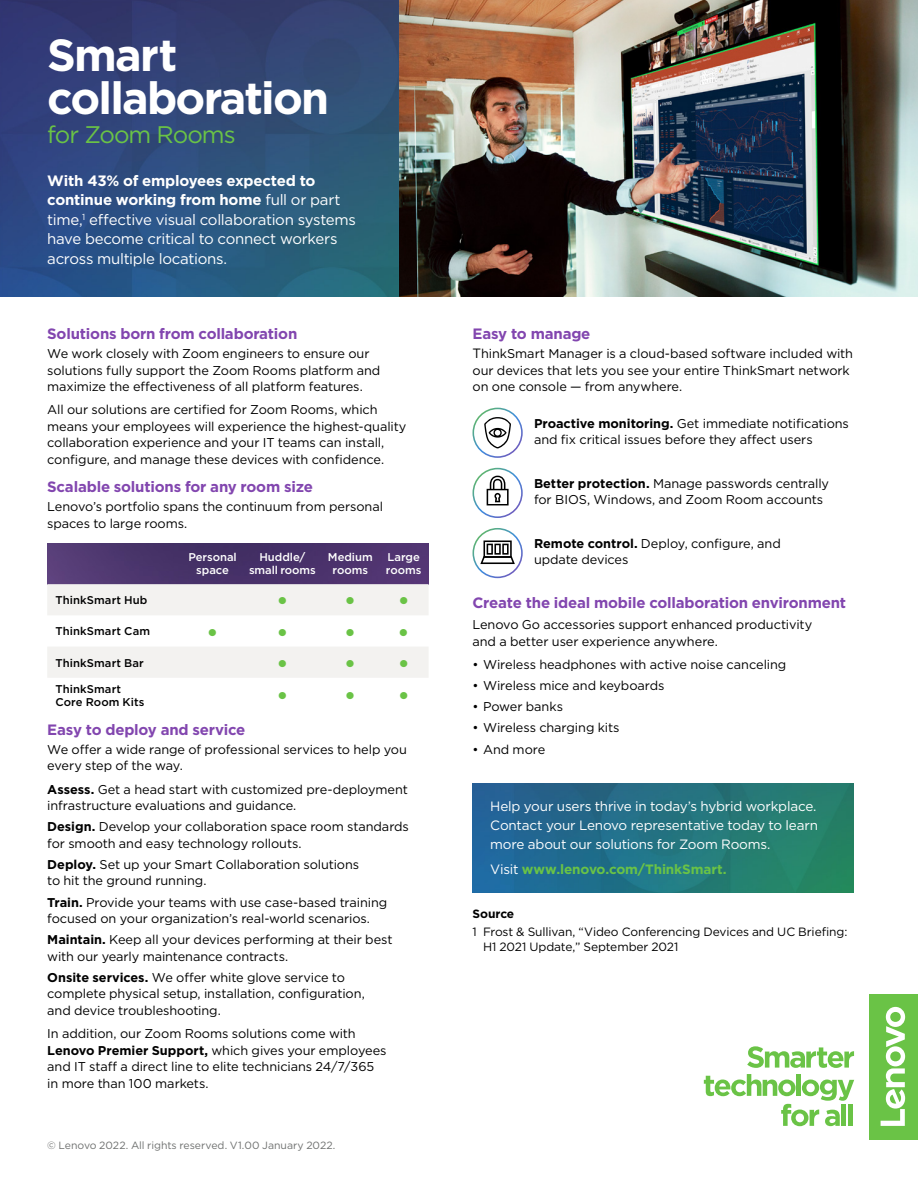
<style>
.page{position:relative;width:918px;height:1188px;background:#fff}
.page>*{position:absolute;margin:0;border:0;box-sizing:border-box;transform-origin:0 0}
.t1{font:700 45px/42.8px "Gotham";letter-spacing:-.04em;color:#fff}
.t2{font:700 24px "Gotham";color:#6ac346}
.t3{font:24px "Gotham";letter-spacing:-.04em;color:#6ac346}
.t4{font:15px/19.5px "Gotham";letter-spacing:-.02em;color:#fff}
.t5{font:700 15px "Gotham";letter-spacing:-.015em;color:#8246af}
.t6{font:13.5px/18.8px "Gotham";letter-spacing:-.015em;color:#fff;text-align:justify}
.t7{font:700 13.5px "Gotham";letter-spacing:-.01em;color:#6ac346}
.t8{font:12.75px/16.5px "Gotham";letter-spacing:-.005em;color:#000}
.t9{font:12px/15px "Gotham";letter-spacing:-.01em;color:#000}
.t10{font:700 12px "Gotham";letter-spacing:-.005em;color:#000}
.t11{font:500 11.25px/12.8px "Gotham";letter-spacing:.01em;color:#000}
.t12{font:500 11.25px/12.8px "Gotham";letter-spacing:-.005em;color:#fff;text-align:center}
.t13{font:10.5px "Gotham";letter-spacing:-.005em;color:#6f7170}
.s1{font-weight:700}
.s2{font-size:13.5px}
.s3{font-weight:400;color:#fff}
</style>
<div class="page">
<img style="left:47px;top:543px;width:382px;height:41px">
<svg style="left:747px;top:1046px;width:107px;height:22px"></svg>
<svg style="left:704px;top:1074px;width:150px;height:52px"></svg>
<hr style="left:842px;top:1104px;width:4px;height:22px;background:#6ac346">
<div style="left:848px;top:1104px;width:5px;height:22px;background:#6ac346"></div>
<div style="left:870px;top:994px;width:48px;height:145px;background:#6ac346"></div>
<svg style="left:881px;top:1007px;width:24px;height:119px"></svg>
<img style="left:472px;top:783px;width:382px;height:109px">
<svg style="left:472px;top:528px;width:51px;height:50px"></svg>
<svg style="left:472px;top:468px;width:51px;height:50px"></svg>
<svg style="left:472px;top:408px;width:51px;height:50px"></svg>
<svg style="left:47px;top:584px;width:382px;height:94px"></svg>
<img style="left:0;top:0;width:918px;height:297px">
<h1 class="t1" style="left:47px;top:34px;width:283px">Smart collaboration</h1>
<h2 class="t3" style="left:47px;top:119px;width:190px">for Zoom Rooms</h2>
<p class="t4" style="left:47px;top:170px;width:310px"><span class="s1">With 43% of employees expected to continue working from home</span> full or part time,<sup>1</sup> effective visual collaboration systems have become critical to connect workers across multiple locations.</p>
<p class="t5" style="left:47px;top:324px;width:252px">Solutions born from collaboration</p>
<p class="t8" style="left:47px;top:345px;width:335px">We work closely with Zoom engineers to ensure our solutions fully support the Zoom Rooms platform and maximize the effectiveness of all platform features.</p>
<p class="t8" style="left:47px;top:401px;width:361px">All our solutions are certified for Zoom Rooms, which means your employees will experience the highest-quality collaboration experience and your IT teams can install, configure, and manage these devices with confidence.</p>
<p class="t5" style="left:47px;top:477px;width:267px">Scalable solutions for any room size</p>
<p class="t8" style="left:47px;top:498px;width:337px">Lenovo’s portfolio spans the continuum from personal spaces to large rooms.</p>
<p class="t12" style="left:188px;top:550px;width:50px">Personal space</p>
<p class="t12" style="left:249px;top:550px;width:68px">Huddle/ small rooms</p>
<p class="t12" style="left:328px;top:550px;width:46px">Medium rooms</p>
<p class="t12" style="left:386px;top:550px;width:37px;text-align:left">Large rooms</p>
<p class="t11" style="left:56px;top:594px;width:93px">ThinkSmart Hub</p>
<h2 class="t2" style="left:276px;top:585px;width:81px">• •</h2>
<h2 class="t2" style="left:398px;top:585px;width:13px">•</h2>
<p class="t11" style="left:56px;top:625px;width:96px">ThinkSmart Cam</p>
<h2 class="t2" style="left:207px;top:616px;width:13px">•</h2>
<h2 class="t2" style="left:276px;top:616px;width:81px">• •</h2>
<h2 class="t2" style="left:398px;top:616px;width:13px">•</h2>
<p class="t11" style="left:56px;top:656px;width:90px">ThinkSmart Bar</p>
<h2 class="t2" style="left:276px;top:647px;width:81px">• •</h2>
<h2 class="t2" style="left:398px;top:647px;width:13px">•</h2>
<p class="t11" style="left:56px;top:682px;width:90px">ThinkSmart<br>Core Room Kits</p>
<h2 class="t2" style="left:276px;top:680px;width:81px">• •</h2>
<h2 class="t2" style="left:398px;top:680px;width:13px">•</h2>
<p class="t5" style="left:47px;top:720px;width:200px">Easy to deploy and service</p>
<p class="t8" style="left:47px;top:741px;width:361px">We offer a wide range of professional services to help you every step of the way.</p>
<p class="t8" style="left:47px;top:781px;width:362px"><span class="s1">Assess.</span> Get a head start with customized pre-deployment infrastructure evaluations and guidance.</p>
<p class="t8" style="left:47px;top:818px;width:363px"><span class="s1">Design.</span> Develop your collaboration space room standards for smooth and easy technology rollouts.</p>
<p class="t8" style="left:47px;top:856px;width:313px"><span class="s1">Deploy.</span> Set up your Smart Collaboration solutions to hit the ground running.</p>
<p class="t8" style="left:47px;top:893px;width:342px"><span class="s1">Train.</span> Provide your teams with use case-based training focused on your organization’s real-world scenarios.</p>
<p class="t8" style="left:47px;top:931px;width:347px"><span class="s1">Maintain.</span> Keep all your devices performing at their best with our yearly maintenance contracts.</p>
<p class="t8" style="left:47px;top:969px;width:319px"><span class="s1">Onsite services.</span> We offer white glove service to complete physical setup, installation, configuration, and device troubleshooting.</p>
<p class="t8" style="left:47px;top:1025px;width:341px">In addition, our Zoom Rooms solutions come with <span class="s1">Lenovo Premier Support,</span> which gives your employees and IT staff a direct line to elite technicians 24/7/365 in more than 100 markets.</p>
<p class="t13" style="left:47px;top:1139px;width:290px">© Lenovo 2022. All rights reserved. V1.00 January 2022.</p>
<p class="t5" style="left:472px;top:324px;width:119px">Easy to manage</p>
<p class="t8" style="left:472px;top:345px;width:382px"><span class="s2">T</span>hinkSmart Manager is a cloud-based software included with our devices that lets you see your entire ThinkSmart network on one console — from anywhere.</p>
<p class="t8" style="left:534px;top:415px;width:316px"><span class="s1">Proactive monitoring.</span> Get immediate notifications and fix critical issues before they affect users</p>
<p class="t8" style="left:534px;top:475px;width:297px"><span class="s1">Better protection.</span> Manage passwords centrally for BIOS, Windows, and Zoom Room accounts</p>
<p class="t8" style="left:534px;top:535px;width:248px"><span class="s1">Remote control.</span> Deploy, configure, and update devices</p>
<p class="t5" style="left:472px;top:593px;width:375px">Create the ideal mobile collaboration environment</p>
<p class="t8" style="left:472px;top:616px;width:341px">Lenovo Go accessories support enhanced productivity and a better user experience anywhere.</p>
<p class="t8" style="left:472px;top:656px;width:315px">• Wireless headphones with active noise canceling</p>
<p class="t8" style="left:472px;top:677px;width:194px">• Wireless mice and keyboards</p>
<p class="t8" style="left:472px;top:698px;width:92px">• Power banks</p>
<p class="t8" style="left:472px;top:719px;width:149px">• Wireless charging kits</p>
<p class="t8" style="left:472px;top:741px;width:74px">• And more</p>
<p class="t6" style="left:490px;top:797px;width:329px">Help your users thrive in today’s hybrid workplace.<br>Contact your Lenovo representative today to learn more about our solutions for Zoom Rooms.</p>
<p class="t7" style="left:490px;top:860px;width:238px"><span class="s3">Visit</span> www.lenovo.com/ThinkSmart.</p>
<p class="t10" style="left:472px;top:906px;width:43px">Source</p>
<p class="t9" style="left:483px;top:924px;width:366px;text-indent:-10px">1 Frost &amp; Sullivan, “Video Conferencing Devices and UC Briefing:<br>H1 2021 Update,” September 2021</p>
</div>
